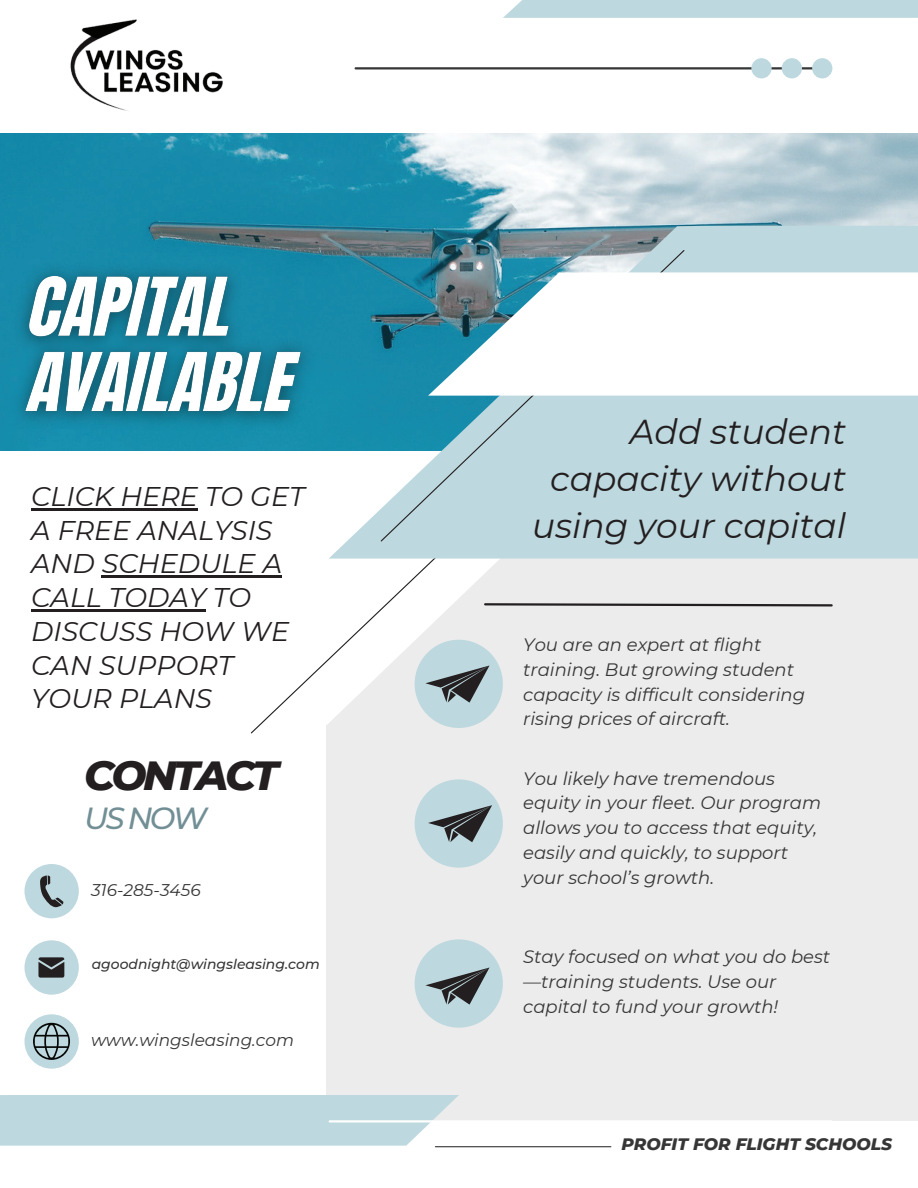
<style>
.page{position:relative;width:918px;height:1188px;background:#fff}
.page>*{position:absolute;margin:0;border:0;box-sizing:border-box;transform-origin:0 0}
.t1{font:italic 800 41.55px "Montserrat";letter-spacing:-.085em;color:#231f20}
.t2{font:italic 34.5px/47.2px "Montserrat";color:#231f20;text-align:right}
.t3{font:italic 500 30.45px "Montserrat";color:#718f95}
.t4{font:italic 27px/33.8px "Montserrat";color:#231f20}
.t5{font:italic 18px/24.8px "Montserrat";color:#353635}
.t6{font:italic 16.95px "Montserrat";color:#353635}
.t7{font:italic 800 16.95px "Montserrat";color:#353635}
.t8{font:italic 500 13.95px "Montserrat";color:#353635}
</style>
<div class="page">
<div style="left:327px;top:539px;width:591px;height:582px;background:#ebeceb"></div>
<div style="left:415px;top:779px;width:88px;height:89px;background:#bdd8de;border-radius:44px"></div>
<div style="left:24px;top:864px;width:55px;height:54px;background:#bdd8de;border-radius:27px"></div>
<div style="left:24px;top:940px;width:55px;height:55px;background:#bdd8de;border-radius:27px"></div>
<div style="left:24px;top:1014px;width:55px;height:55px;background:#bdd8de;border-radius:27px"></div>
<div style="left:415px;top:939px;width:88px;height:89px;background:#bdd8de;border-radius:44px"></div>
<img style="left:0;top:133px;width:918px;height:317px">
<svg style="left:329px;top:226px;width:589px;height:333px;background:#9dc4ce"></svg>
<svg style="left:0;top:1095px;width:459px;height:51px;background:#c0dadf"></svg>
<svg style="left:503px;top:0;width:415px;height:18px;background:#bfd9df"></svg>
<svg style="left:380px;top:249px;width:306px;height:285px;background:#95c1cc"></svg>
<svg style="left:428px;top:272px;width:490px;height:124px"></svg>
<hr style="left:356px;top:67px;width:464px;height:2px;background:#353635">
<svg style="left:40px;top:875px;width:24px;height:33px"></svg>
<svg style="left:38px;top:957px;width:26px;height:21px"></svg>
<hr style="left:330px;top:1120px;width:501px;height:3px;background:#fff">
<hr style="left:435px;top:1146px;width:176px;height:1px;background:#353635">
<svg style="left:751px;top:58px;width:81px;height:20px"></svg>
<img style="left:70px;top:19px;width:153px;height:92px">
<svg style="left:250px;top:534px;width:584px;height:201px"></svg>
<svg style="left:428px;top:805px;width:64px;height:37px"></svg>
<svg style="left:425px;top:968px;width:65px;height:37px"></svg>
<svg style="left:33px;top:1023px;width:37px;height:37px"></svg>
<hr style="left:31px;top:508px;width:167px;height:2px;background:#231f20">
<hr style="left:102px;top:576px;width:180px;height:2px;background:#231f20">
<hr style="left:31px;top:609px;width:175px;height:3px;background:#231f20">
<img style="left:0;top:236px;width:327px;height:215px">
<h3 class="t4" style="left:31px;top:478px;width:275px">CLICK HERE TO GET<br>A FREE ANALYSIS<br>AND SCHEDULE A<br>CALL TODAY TO<br>DISCUSS HOW WE<br>CAN SUPPORT<br>YOUR PLANS</h3>
<h1 class="t1" style="left:84px;top:745px;width:196px">CONTACT</h1>
<h3 class="t3" style="left:84px;top:797px;width:125px">US NOW</h3>
<p class="t6" style="left:91px;top:879px;width:111px">316-285-3456</p>
<p class="t8" style="left:92px;top:955px;width:229px">agoodnight@wingsleasing.com</p>
<p class="t6" style="left:91px;top:1028px;width:204px">www.wingsleasing.com</p>
<h2 class="t2" style="left:532px;top:407px;width:315px">Add student capacity without using your capital</h2>
<p class="t5" style="left:523px;top:632px;width:283px">You are an expert at flight training. But growing student capacity is difficult considering rising prices of aircraft.</p>
<p class="t5" style="left:523px;top:765px;width:299px">You likely have tremendous equity in your fleet. Our program allows you to access that equity, easily and quickly, to support your school’s growth.</p>
<p class="t5" style="left:523px;top:944px;width:308px">Stay focused on what you do best —training students. Use our capital to fund your growth!</p>
<p class="t7" style="left:621px;top:1132px;width:272px">PROFIT FOR FLIGHT SCHOOLS</p>
</div>
